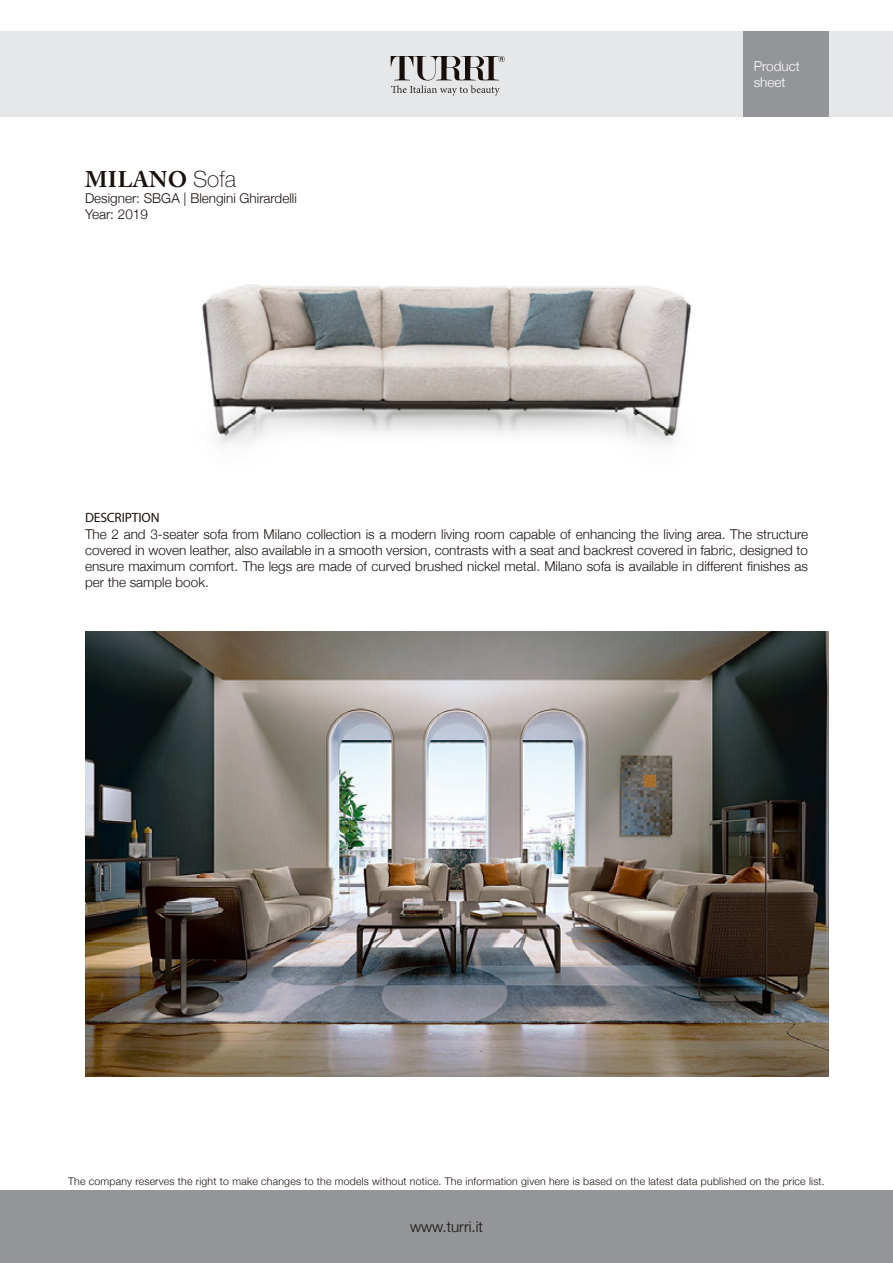
<style>
.page{position:relative;width:893px;height:1263px;background:#fff}
.page>*{position:absolute;margin:0;border:0;box-sizing:border-box;transform-origin:0 0}
.t1{font:700 22.5px "Adobe Caslon Pro";letter-spacing:.015em;color:#1a110d}
.t2{font:300 15px "Helvetica Neue";color:#1a110d}
.t3{font:300 13.5px/16.2px "Helvetica Neue";color:#1a110d;text-align:justify}
.t4{font:300 13.5px/16.2px "Helvetica Neue";color:#fff}
.t5{font:13.5px "Myriad Pro";letter-spacing:-.01em;color:#1a110d}
.t6{font:300 10.5px "Helvetica Neue";letter-spacing:.02em;color:#1a110d}
.s1{font-family:"Helvetica Neue";font-weight:100}
</style>
<div class="page">
<div style="left:0;top:32px;width:893px;height:85px;background:#e6e7e9"></div>
<div style="left:0;top:1191px;width:893px;height:72px;background:#939598"></div>
<div style="left:743px;top:32px;width:85px;height:85px;background:#939598"></div>
<svg style="left:391px;top:56px;width:114px;height:40px"></svg>
<img style="left:201px;top:284px;width:491px;height:162px">
<img style="left:85px;top:631px;width:743px;height:446px">
<p class="t1" style="left:85px;top:166px;width:152px">MILANO <span class="s1">Sofa</span></p>
<p class="t3" style="left:85px;top:190px;width:213px">Designer: SBGA | Blengini Ghirardelli</p>
<p class="t3" style="left:85px;top:206px;width:64px">Year: 2019</p>
<p class="t4" style="left:754px;top:58px;width:48px">Product sheet</p>
<p class="t5" style="left:85px;top:509px;width:76px">DESCRIPTION</p>
<p class="t3" style="left:85px;top:525px;width:724px">The 2 and 3-seater sofa from Milano collection is a modern living room capable of enhancing the living area. The structure covered in woven leather, also available in a smooth version, contrasts with a seat and backrest covered in fabric, designed to ensure maximum comfort. The legs are made of curved brushed nickel metal. Milano sofa is available in different finishes as per the sample book.</p>
<p class="t6" style="left:68px;top:1175px;width:758px">The company reserves the right to make changes to the models without notice. The information given here is based on the latest data published on the price list.</p>
<p class="t2" style="left:410px;top:1217px;width:74px">www.turri.it</p>
</div>
